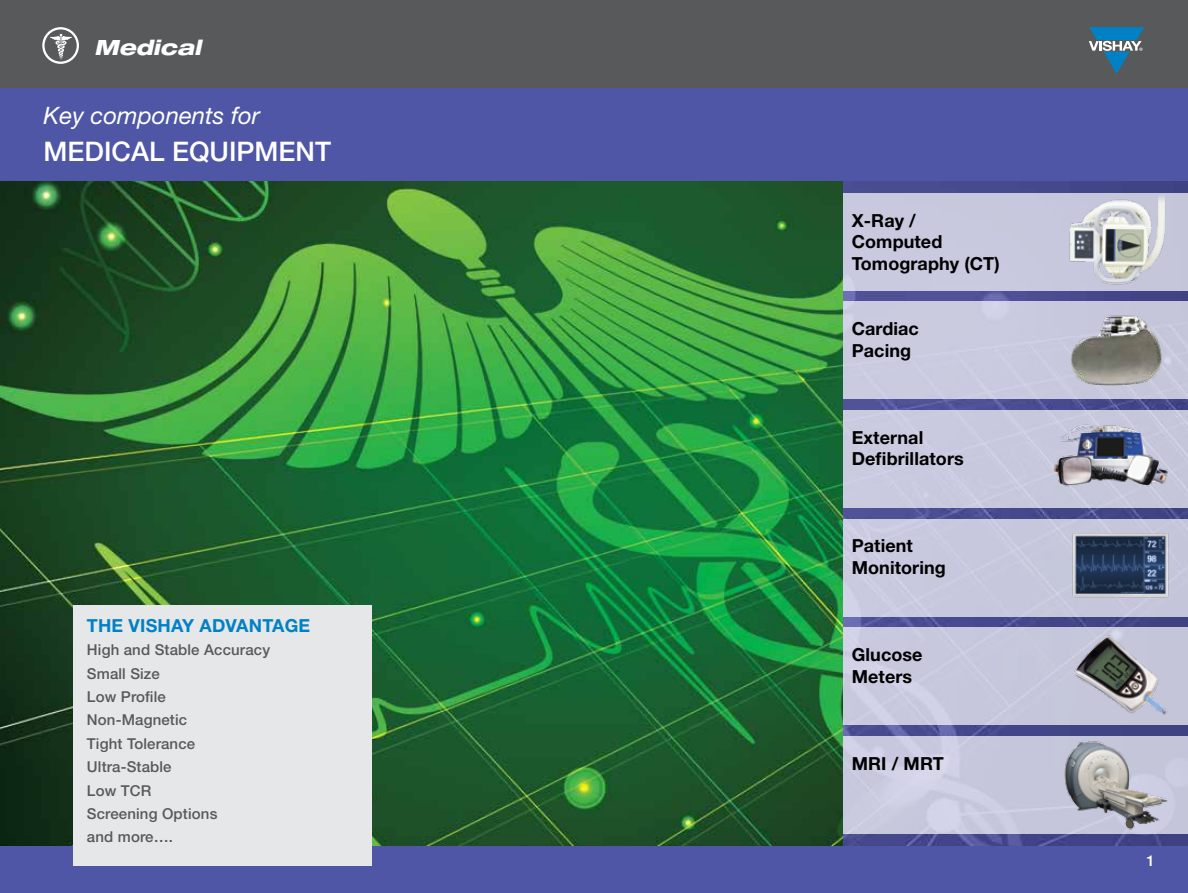
<style>
.page{position:relative;width:1188px;height:893px;background:#fff}
.page>*{position:absolute;margin:0;border:0;box-sizing:border-box;transform-origin:0 0}
.t1{font:500 27px "Helvetica Neue LT Std";color:#fff}
.t2{font:italic 24px "Helvetica Neue LT Std";color:#fff}
.t3{font:italic 800 expanded 21px "Helvetica Neue LT Std";color:#fff}
.t4{font:700 18px/21.6px "Helvetica Neue LT Std";letter-spacing:.005em;color:#000}
.t5{font:700 18px "Helvetica Neue LT Std";letter-spacing:.01em;color:#0081c6}
.t6{font:500 15px/23.4px "Helvetica Neue LT Std";letter-spacing:.01em;color:#58595b}
.t7{font:500 15px "Helvetica Neue LT Std";color:#fff}
</style>
<div class="page">
<div style="left:0;top:85px;width:1188px;height:808px;background:#4f56a6"></div>
<div style="left:0;top:0;width:1188px;height:88px;background:#58595b"></div>
<svg style="left:1089px;top:28px;width:54px;height:45px"></svg>
<div style="left:42px;top:27px;width:37px;height:37px;border:2px solid #fff;border-radius:50%"></div>
<svg style="left:50px;top:34px;width:22px;height:25px"></svg>
<img style="left:843px;top:181px;width:345px;height:665px">
<div style="left:842px;top:193px;width:346px;height:97px;background:#c8c9de"></div>
<img style="left:1069px;top:197px;width:97px;height:88px">
<div style="left:842px;top:302px;width:346px;height:97px;background:#cacbdf"></div>
<img style="left:1071px;top:315px;width:91px;height:75px">
<div style="left:842px;top:410px;width:346px;height:98px;background:#c9cade"></div>
<img style="left:1054px;top:416px;width:114px;height:87px">
<div style="left:842px;top:519px;width:346px;height:97px;background:#c7c8dd"></div>
<img style="left:1069px;top:533px;width:100px;height:65px">
<div style="left:842px;top:628px;width:346px;height:97px;background:#c7c8dc"></div>
<img style="left:1074px;top:630px;width:94px;height:86px">
<div style="left:842px;top:736px;width:346px;height:97px;background:linear-gradient(to bottom,#c9cadf,#cacbdf)"></div>
<img style="left:1062px;top:736px;width:108px;height:97px">
<img style="left:0;top:181px;width:843px;height:665px">
<div style="left:73px;top:605px;width:299px;height:261px;background:#e6e7e8"></div>
<h3 class="t3" style="left:94px;top:34px;width:108px">Medical</h3>
<h2 class="t2" style="left:44px;top:101px;width:218px">Key components for</h2>
<h1 class="t1" style="left:44px;top:136px;width:289px">MEDICAL EQUIPMENT</h1>
<p class="t5" style="left:87px;top:614px;width:225px">THE VISHAY ADVANTAGE</p>
<p class="t6" style="left:87px;top:638px;width:185px">High and Stable Accuracy<br>Small Size<br>Low Profile<br>Non-Magnetic<br>Tight Tolerance<br>Ultra-Stable<br>Low TCR<br>Screening Options<br>and more….</p>
<p class="t4" style="left:852px;top:209px;width:149px">X-Ray /<br>Computed<br>Tomography (CT)</p>
<p class="t4" style="left:852px;top:318px;width:69px">Cardiac<br>Pacing</p>
<p class="t4" style="left:852px;top:426px;width:114px">External<br>Defibrillators</p>
<p class="t4" style="left:852px;top:535px;width:96px">Patient<br>Monitoring</p>
<p class="t4" style="left:852px;top:643px;width:72px">Glucose<br>Meters</p>
<p class="t4" style="left:852px;top:752px;width:94px">MRI / MRT</p>
<p class="t7" style="left:1147px;top:852px;width:10px">1</p>
</div>
